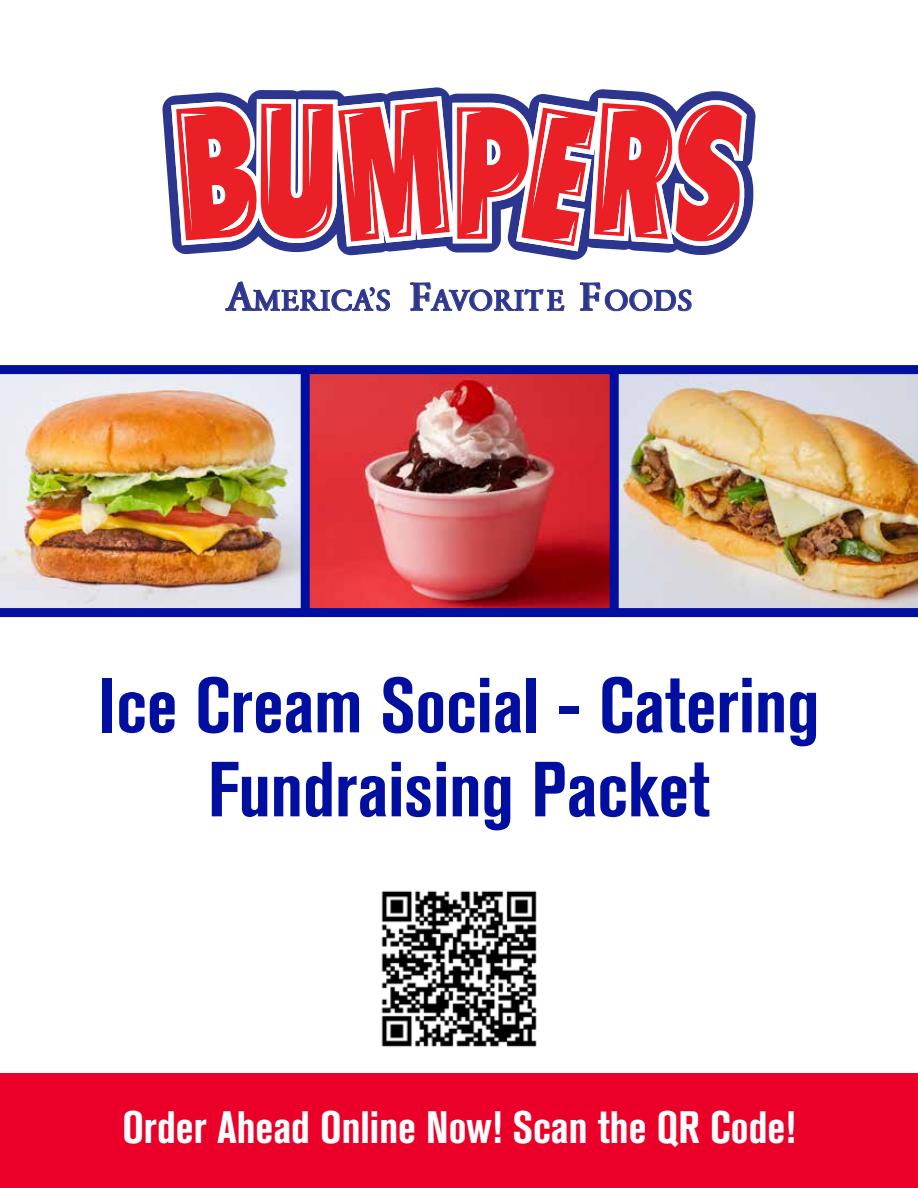
<style>
.page{position:relative;width:918px;height:1188px;background:#fff}
.page>*{position:absolute;margin:0;border:0;box-sizing:border-box;transform-origin:0 0}
.t1{font:700 condensed 77.25px/84px "Akzidenz Grotesk BQ";color:#000f9f;text-align:center}
.t2{font:700 condensed 45px "Akzidenz Grotesk BQ";color:#fff}
.t3{font:700 30.15px "Garamond";color:#2d368f}
.s1{font-size:41.1px}
</style>
<div class="page">
<img style="left:310px;top:374px;width:608px;height:234px">
<img style="left:0;top:374px;width:301px;height:234px">
<svg style="left:162px;top:87px;width:594px;height:173px"></svg>
<svg style="left:171px;top:96px;width:576px;height:155px;fill:#2d368f"></svg>
<svg style="left:176px;top:101px;width:274px;height:141px"></svg>
<svg style="left:457px;top:103px;width:285px;height:143px"></svg>
<svg style="left:370px;top:287px;width:5px;height:9px"></svg>
<div style="left:0;top:365px;width:918px;height:9px;background:#000f9f"></div>
<div style="left:0;top:608px;width:918px;height:9px;background:#000f9f"></div>
<div style="left:301px;top:367px;width:9px;height:245px;background:#000f9f"></div>
<div style="left:610px;top:367px;width:9px;height:245px;background:#000f9f"></div>
<img style="left:381px;top:890px;width:156px;height:157px">
<div style="left:0;top:1074px;width:918px;height:114px;background:#ea0029"></div>
<p class="t3" style="left:226px;top:288px;width:468px"><span class="s1">B</span>NFSJDBT <span class="s1">!G</span>BWPSJUF<span class="s1">!G</span>PPET</p>
<p class="t1" style="left:99px;top:663px;width:722px">Ice Cream Social - Catering<br>Fundraising Packet</p>
<p class="t2" style="left:122px;top:1102px;width:675px">Order Ahead Online Now! Scan the QR Code!</p>
</div>
